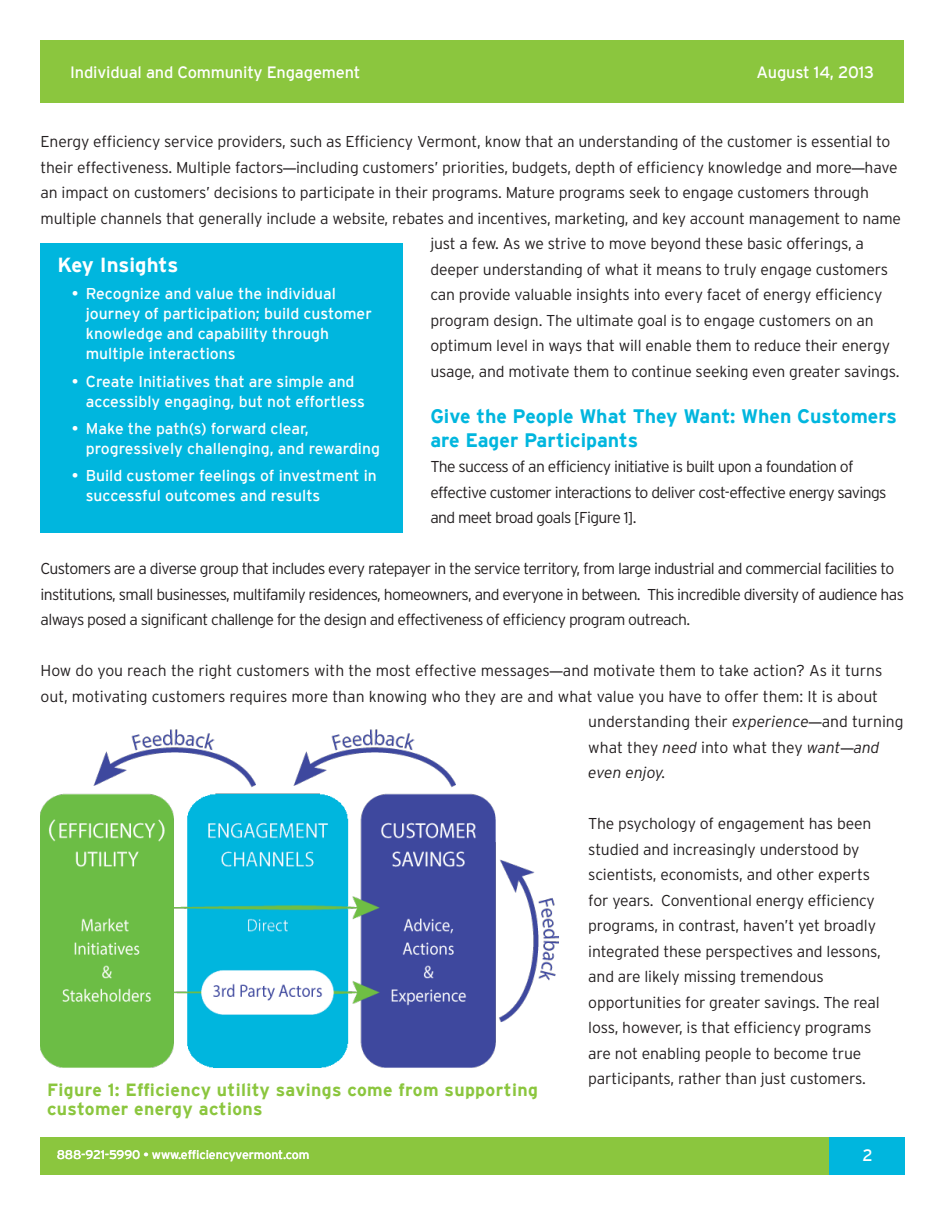
<style>
.page{position:relative;width:945px;height:1215px;background:#fff}
.page>*{position:absolute;margin:0;border:0;box-sizing:border-box;transform-origin:0 0}
.Header_-_small{font:700 20.4px "Interstate";color:#fff}
.Header_-_small-2{font:700 19.5px/23.4px "Interstate";color:#00b6de}
.Header_-_small-3{font:700 17.7px/19px "Interstate";letter-spacing:.02em;color:#8bc63e}
.t1{font:16.35px "Interstate";letter-spacing:-.01em;color:#fff}
.Header_-_small-4{font:300 15.75px/25.5px "Interstate";letter-spacing:-.01em;color:#231f20}
.Header_-_small-5{font:300 15.75px/25.5px "Interstate";letter-spacing:-.04em;color:#231f20}
.bullet_list{font:15.75px/20.1px "Interstate";color:#fff}
.Header_-_small-6{font:italic 300 15.75px "Interstate";color:#231f20}
.t2{font:12.45px "Interstate";letter-spacing:-.01em;color:#fff}
.s1{font-family:"Arial Narrow";font-weight:400}
.s2{font-style:italic}
</style>
<div class="page">
<div style="left:40px;top:40px;width:864px;height:63px;background:#8bc63e"></div>
<div style="left:40px;top:1137px;width:864px;height:37px;background:#8bc63e"></div>
<div style="left:829px;top:1137px;width:75px;height:37px;background:#00b6de"></div>
<div style="left:40px;top:243px;width:363px;height:290px;background:#00b6de"></div>
<img style="left:40px;top:729px;width:519px;height:339px">
<p class="t1" style="left:70px;top:63px;width:292px">Individual and Community Engagement</p>
<p class="t1" style="left:757px;top:63px;width:119px">August 14, 2013</p>
<p class="Header_-_small-4" style="left:40px;top:129px;width:851px">Energy efficiency service providers, such as Efficiency Vermont, know that an understanding of the customer is essential to</p>
<p class="Header_-_small-4" style="left:40px;top:154px;width:859px">their effectiveness. Multiple factors<span class="s1">—</span>including customers’ priorities, budgets, depth of efficiency knowledge and more<span class="s1">—</span>have</p>
<p class="Header_-_small-4" style="left:40px;top:180px;width:830px">an impact on customers’ decisions to participate in their programs. Mature programs seek to engage customers through</p>
<p class="Header_-_small-4" style="left:40px;top:205px;width:862px">multiple channels that generally include a website, rebates and incentives, marketing, and key account management to name</p>
<p class="Header_-_small-4" style="left:430px;top:231px;width:435px">just a few. As we strive to move beyond these basic offerings, a</p>
<p class="Header_-_small-4" style="left:430px;top:256px;width:459px">deeper understanding of what it means to truly engage customers</p>
<p class="Header_-_small-4" style="left:430px;top:282px;width:454px">can provide valuable insights into every facet of energy efficiency</p>
<p class="Header_-_small-4" style="left:430px;top:307px;width:445px">program design. The ultimate goal is to engage customers on an</p>
<p class="Header_-_small-4" style="left:430px;top:333px;width:461px">optimum level in ways that will enable them to reduce their energy</p>
<p class="Header_-_small-4" style="left:430px;top:358px;width:471px">usage, and motivate them to continue seeking even greater savings.</p>
<p class="Header_-_small-2" style="left:430px;top:405px;width:468px">Give the People What They Want: When Customers are Eager Participants</p>
<p class="Header_-_small-5" style="left:430px;top:454px;width:458px">The success of an efficiency initiative is built upon a foundation of effective customer interactions to deliver cost-effective energy savings and meet broad goals [Figure 1].</p>
<p class="Header_-_small-5" style="left:40px;top:556px;width:865px">Customers are a diverse group that includes every ratepayer in the service territory, from large industrial and commercial facilities to institutions, small businesses, multifamily residences, homeowners, and everyone in between. This incredible diversity of audience has always posed a significant challenge for the design and effectiveness of efficiency program outreach.</p>
<p class="Header_-_small-4" style="left:40px;top:658px;width:843px">How do you reach the right customers with the most effective messages<span class="s1">—</span>and motivate them to take action? As it turns</p>
<p class="Header_-_small-4" style="left:40px;top:683px;width:839px">out, motivating customers requires more than knowing who they are and what value you have to offer them: It is about</p>
<p class="Header_-_small-4" style="left:588px;top:709px;width:317px">understanding their <span class="s2">experience</span><span class="s1">—</span>and turning</p>
<p class="Header_-_small-4" style="left:588px;top:734px;width:293px">what they <span class="s2">need</span> into what they <span class="s2">want</span><span class="s1">—</span><span class="s2">and</span></p>
<p class="Header_-_small-6" style="left:588px;top:764px;width:79px">even enjoy.</p>
<p class="Header_-_small-4" style="left:588px;top:811px;width:294px">The psychology of engagement has been studied and increasingly understood by scientists, economists, and other experts for years. Conventional energy efficiency programs, in contrast, haven’t yet broadly integrated these perspectives and lessons, and are likely missing tremendous opportunities for greater savings. The real loss, however, is that efficiency programs are not enabling people to become true participants, rather than just customers.</p>
<p class="Header_-_small" style="left:58px;top:254px;width:122px">Key Insights</p>
<p class="bullet_list" style="left:86px;top:284px;width:288px;text-indent:-14px">• Recognize and value the individual journey of participation; build customer knowledge and capability through multiple interactions</p>
<p class="bullet_list" style="left:86px;top:371px;width:281px;text-indent:-14px">• Create Initiatives that are simple and accessibly engaging, but not effortless</p>
<p class="bullet_list" style="left:86px;top:418px;width:296px;text-indent:-14px">• Make the path(s) forward clear, progressively challenging, and rewarding</p>
<p class="bullet_list" style="left:86px;top:465px;width:293px;text-indent:-14px">• Build customer feelings of investment in successful outcomes and results</p>
<p class="Header_-_small-3" style="left:47px;top:1080px;width:492px">Figure 1: Efficiency utility savings come from supporting customer energy actions</p>
<p class="t2" style="left:57px;top:1148px;width:254px">888-921-5990 • www.efficiencyvermont.com</p>
<p class="t1" style="left:862px;top:1146px;width:12px">2</p>
</div>
